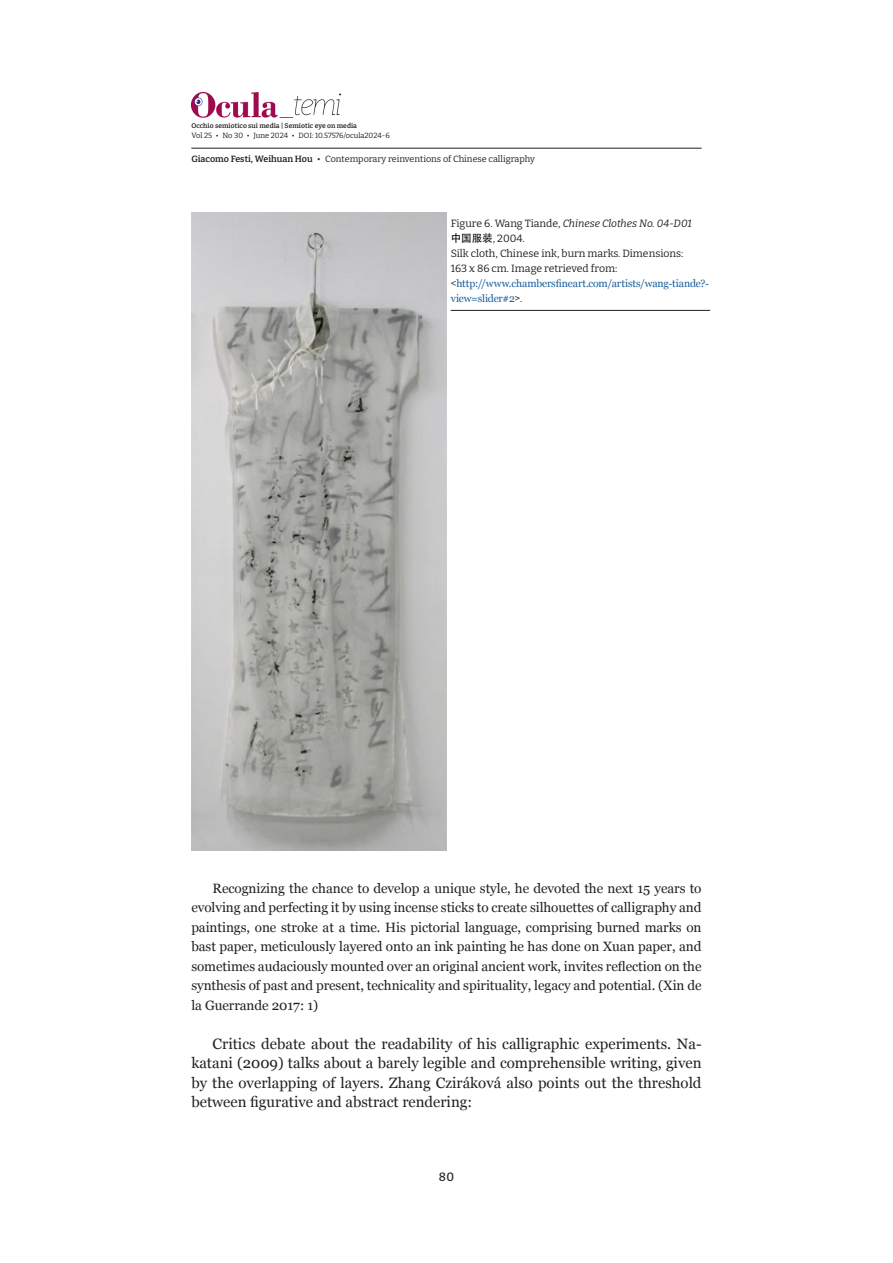
<style>
.page{position:relative;width:893px;height:1263px;background:#fff}
.page>*{position:absolute;margin:0;border:0;box-sizing:border-box;transform-origin:0 0}
.OCULA-Testo_US{font:15px/19.5px "Georgia";color:#231f20;text-align:justify}
.OCULA-Citazioni_IT{font:13.5px/19.5px "Georgia";letter-spacing:-.005em;color:#231f20;text-align:justify}
.t1{font:500 12px "Bitter";color:#231f20}
.OCULA-Didascalie-filetto{font:10.5px/15px "Bitter";color:#231f20}
.t2{font:9px "Bitter";color:#231f20}
.t3{font:7.5px "Bitter";color:#231f20}
.t4{font:600 6.75px "Bitter";letter-spacing:.01em;color:#231f20}
.s1{font-weight:600}
.s2{font-style:italic}
.s3{font-family:"Adobe Heiti Std";color:#000}
.s4{font-family:"Georgia";color:#175d9e}
</style>
<div class="page">
<hr style="left:191px;top:148px;width:511px;height:1px;background:#231f20">
<img style="left:191px;top:92px;width:149px;height:26px">
<img style="left:191px;top:213px;width:255px;height:637px">
<hr style="left:451px;top:310px;width:259px;height:1px;background:#231f20">
<p class="t4" style="left:191px;top:121px;width:167px">Occhio semiotico sui media | Semiotic eye on media</p>
<p class="t3" style="left:191px;top:131px;width:200px">Vol 25 • No 30 • June 2024 • DOI: 10.57576/ocula2024-6</p>
<p class="t2" style="left:191px;top:153px;width:345px"><span class="s1">Giacomo Festi, Weihuan Hou</span> • Contemporary reinventions of Chinese calligraphy</p>
<p class="OCULA-Didascalie-filetto" style="left:451px;top:215px;width:260px">Figure 6. Wang Tiande, <span class="s2">Chinese Clothes No. 04-D01<br></span><span class="s3">中国服装</span>, 2004.<br>Silk cloth, Chinese ink, burn marks. Dimensions:<br>163 x 86 cm. Image retrieved from: &lt;<span class="s4">http://www.chambersfineart.com/artists/wang-tiande?- view=slider#2</span>&gt;.</p>
<p class="OCULA-Citazioni_IT" style="left:191px;top:878px;width:512px;text-indent:21px">Recognizing the chance to develop a unique style, he devoted the next 15 years to evolving and perfecting it by using incense sticks to create silhouettes of calligraphy and paintings, one stroke at a time. His pictorial language, comprising burned marks on bast paper, meticulously layered onto an ink painting he has done on Xuan paper, and sometimes audaciously mounted over an original ancient work, invites reflection on the synthesis of past and present, technicality and spirituality, legacy and potential. (Xin de la Guerrande 2017: 1)</p>
<p class="OCULA-Testo_US" style="left:191px;top:1033px;width:512px;text-indent:21px">Critics debate about the readability of his calligraphic experiments. Na&shy;katani (2009) talks about a barely legible and comprehensible writing, given by the overlapping of layers. Zhang Cziráková also points out the threshold between figurative and abstract rendering:</p>
<p class="t1" style="left:439px;top:1169px;width:17px">80</p>
</div>
